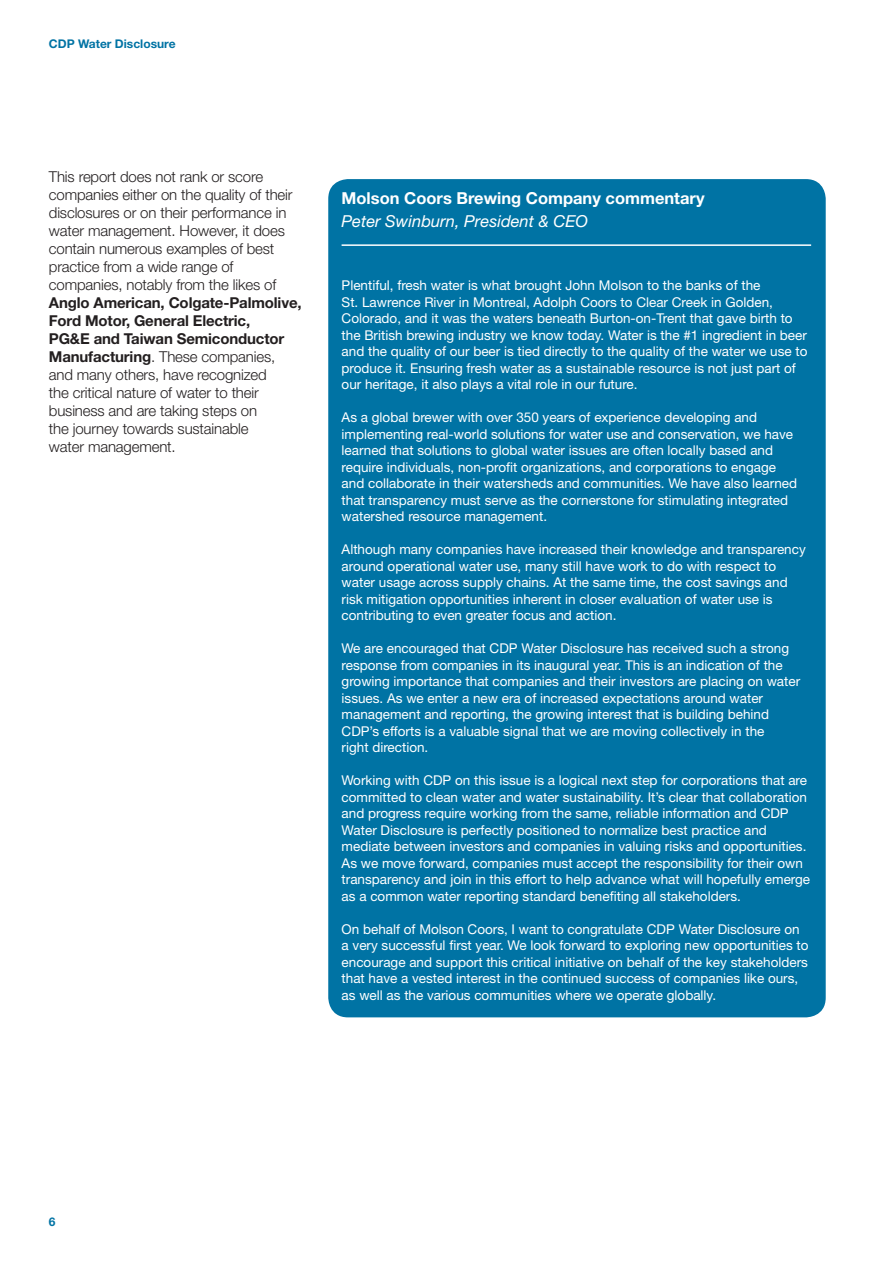
<style>
.page{position:relative;width:893px;height:1263px;background:#fff}
.page>*{position:absolute;margin:0;border:0;box-sizing:border-box;transform-origin:0 0}
.t1{font:700 16.5px "Helvetica Neue";color:#fff}
.t2{font:italic 16.5px "Helvetica Neue";color:#fff}
.t3{font:300 15px/18px "Helvetica Neue";letter-spacing:-.01em;color:#231f20}
.t4{font:13.5px/16.5px "Helvetica Neue";color:#fff}
.t5{font:700 12px "Helvetica Neue";color:#0073a4}
.s1{font-weight:700}
</style>
<div class="page">
<div style="left:328px;top:179px;width:498px;height:838px;background:#0073a4;border-radius:20px"></div>
<hr style="left:342px;top:244px;width:469px;height:2px;background:#fff">
<p class="t5" style="left:49px;top:36px;width:128px">CDP Water Disclosure</p>
<p class="t3" style="left:49px;top:167px;width:245px">This report does not rank or score companies either on the quality of their disclosures or on their performance in water management. However, it does contain numerous examples of best practice from a wide range of companies, notably from the likes of</p>
<p class="t3" style="left:49px;top:293px;width:254px"><span class="s1">Anglo American, Colgate-Palmolive,<br>Ford Motor, General Electric,<br>PG&amp;E and Taiwan Semiconductor<br>Manufacturing</span>. These companies, and many others, have recognized<br>the critical nature of water to their business and are taking steps on<br>the journey towards sustainable<br>water management.</p>
<p class="t1" style="left:342px;top:188px;width:364px">Molson Coors Brewing Company commentary</p>
<p class="t2" style="left:342px;top:212px;width:248px">Peter Swinburn, President &amp; CEO</p>
<p class="t4" style="left:342px;top:277px;width:467px">Plentiful, fresh water is what brought John Molson to the banks of the<br>St. Lawrence River in Montreal, Adolph Coors to Clear Creek in Golden, Colorado, and it was the waters beneath Burton-on-Trent that gave birth to the British brewing industry we know today. Water is the #1 ingredient in beer and the quality of our beer is tied directly to the quality of the water we use to produce it. Ensuring fresh water as a sustainable resource is not just part of our heritage, it also plays a vital role in our future.</p>
<p class="t4" style="left:342px;top:409px;width:457px">As a global brewer with over 350 years of experience developing and implementing real-world solutions for water use and conservation, we have learned that solutions to global water issues are often locally based and require individuals, non-profit organizations, and corporations to engage and collaborate in their watersheds and communities. We have also learned that transparency must serve as the cornerstone for stimulating integrated watershed resource management.</p>
<p class="t4" style="left:342px;top:541px;width:466px">Although many companies have increased their knowledge and transparency around operational water use, many still have work to do with respect to water usage across supply chains. At the same time, the cost savings and risk mitigation opportunities inherent in closer evaluation of water use is contributing to even greater focus and action.</p>
<p class="t4" style="left:342px;top:640px;width:460px">We are encouraged that CDP Water Disclosure has received such a strong response from companies in its inaugural year. This is an indication of the growing importance that companies and their investors are placing on water issues. As we enter a new era of increased expectations around water management and reporting, the growing interest that is building behind CDP’s efforts is a valuable signal that we are moving collectively in the<br>right direction.</p>
<p class="t4" style="left:342px;top:772px;width:470px">Working with CDP on this issue is a logical next step for corporations that are committed to clean water and water sustainability. It’s clear that collaboration and progress require working from the same, reliable information and CDP Water Disclosure is perfectly positioned to normalize best practice and mediate between investors and companies in valuing risks and opportunities.<br>As we move forward, companies must accept the responsibility for their own transparency and join in this effort to help advance what will hopefully emerge as a common water reporting standard benefiting all stakeholders.</p>
<p class="t4" style="left:342px;top:920px;width:468px">On behalf of Molson Coors, I want to congratulate CDP Water Disclosure on a very successful first year. We look forward to exploring new opportunities to encourage and support this critical initiative on behalf of the key stakeholders that have a vested interest in the continued success of companies like ours, as well as the various communities where we operate globally.</p>
<p class="t5" style="left:49px;top:1214px;width:8px">6</p>
</div>
